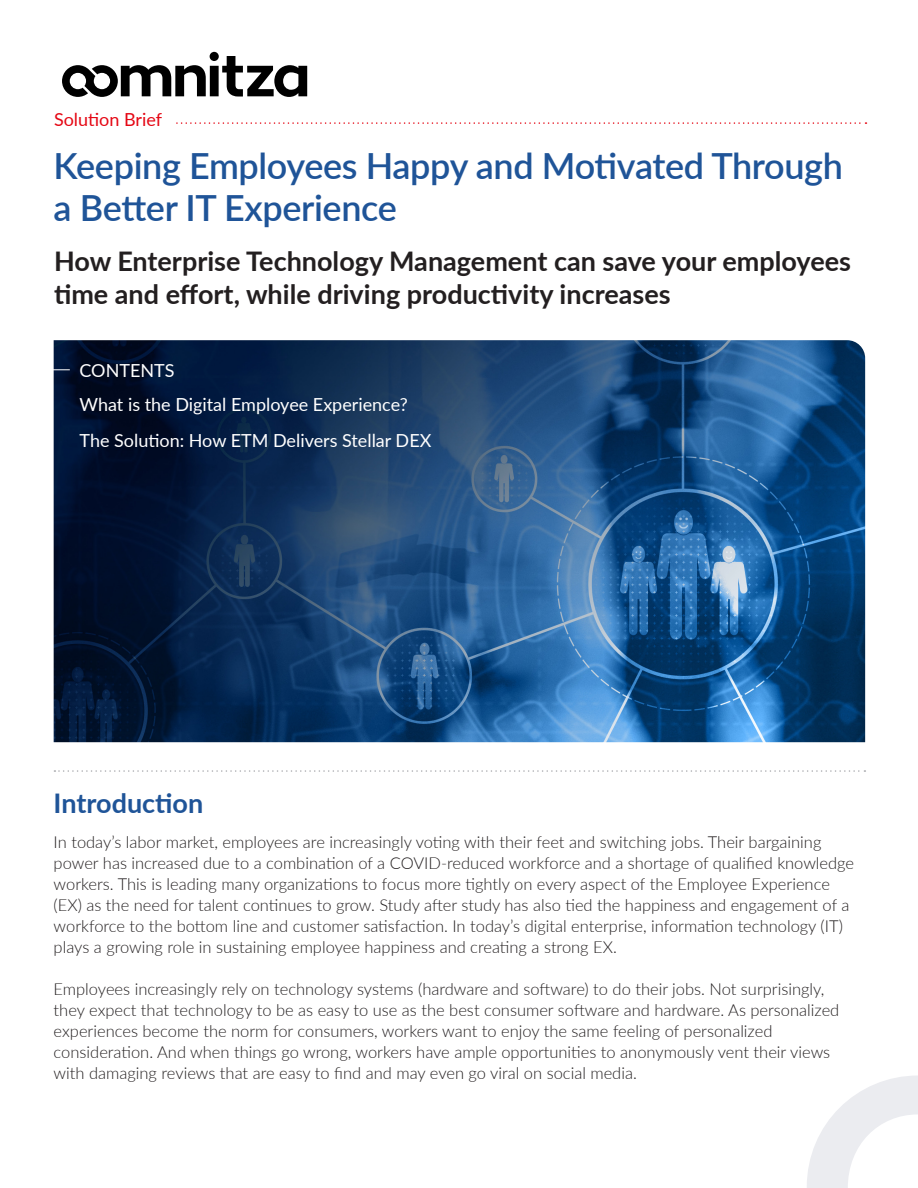
<style>
.page{position:relative;width:918px;height:1188px;background:#fff}
.page>*{position:absolute;margin:0;border:0;box-sizing:border-box;transform-origin:0 0}
.Document_Main_Header{font:600 36px/42px "Lato";letter-spacing:-.01em;color:#1f5498}
.Section_header{font:700 27px/33px "Lato";color:#231f20}
.Section_header-2{font:700 27px "Lato";color:#1f5498}
.Contents_items{font:18px "Lato";color:#fff}
.t1{font:18px "Lato";color:#e50714}
.Main_Body_Copy{font:300 16.5px/21px "Lato";color:#231f20}
</style>
<div class="page">
<svg style="left:807px;top:1076px;width:111px;height:112px"></svg>
<img style="left:54px;top:340px;width:811px;height:402px">
<svg style="left:54px;top:770px;width:811px;height:2px"></svg>
<hr style="left:0;top:369px;width:70px;height:1px;background:#fff">
<svg style="left:176px;top:122px;width:691px;height:2px"></svg>
<svg style="left:62px;top:52px;width:245px;height:45px"></svg>
<p class="t1" style="left:54px;top:107px;width:110px">Solution Brief</p>
<p class="Document_Main_Header" style="left:54px;top:143px;width:791px">Keeping Employees Happy and Motivated Through a Better IT Experience</p>
<p class="Section_header" style="left:54px;top:244px;width:799px">How Enterprise Technology Management can save your employees time and effort, while driving productivity increases</p>
<p class="Contents_items" style="left:80px;top:357px;width:97px">CONTENTS</p>
<p class="Contents_items" style="left:80px;top:392px;width:330px">What is the Digital Employee Experience?</p>
<p class="Contents_items" style="left:80px;top:427px;width:353px">The Solution: How ETM Delivers Stellar DEX</p>
<p class="Section_header-2" style="left:54px;top:783px;width:151px">Introduction</p>
<p class="Main_Body_Copy" style="left:54px;top:831px;width:802px">In today’s labor market, employees are increasingly voting with their feet and switching jobs. Their bargaining power has increased due to a combination of a COVID-reduced workforce and a shortage of qualified knowledge workers. This is leading many organizations to focus more tightly on every aspect of the Employee Experience (EX) as the need for talent continues to grow. Study after study has also tied the happiness and engagement of a workforce to the bottom line and customer satisfaction. In today’s digital enterprise, information technology (IT) plays a growing role in sustaining employee happiness and creating a strong EX.</p>
<p class="Main_Body_Copy" style="left:54px;top:978px;width:787px">Employees increasingly rely on technology systems (hardware and software) to do their jobs. Not surprisingly, they expect that technology to be as easy to use as the best consumer software and hardware. As personalized experiences become the norm for consumers, workers want to enjoy the same feeling of personalized consideration. And when things go wrong, workers have ample opportunities to anonymously vent their views with damaging reviews that are easy to find and may even go viral on social media.</p>
</div>
